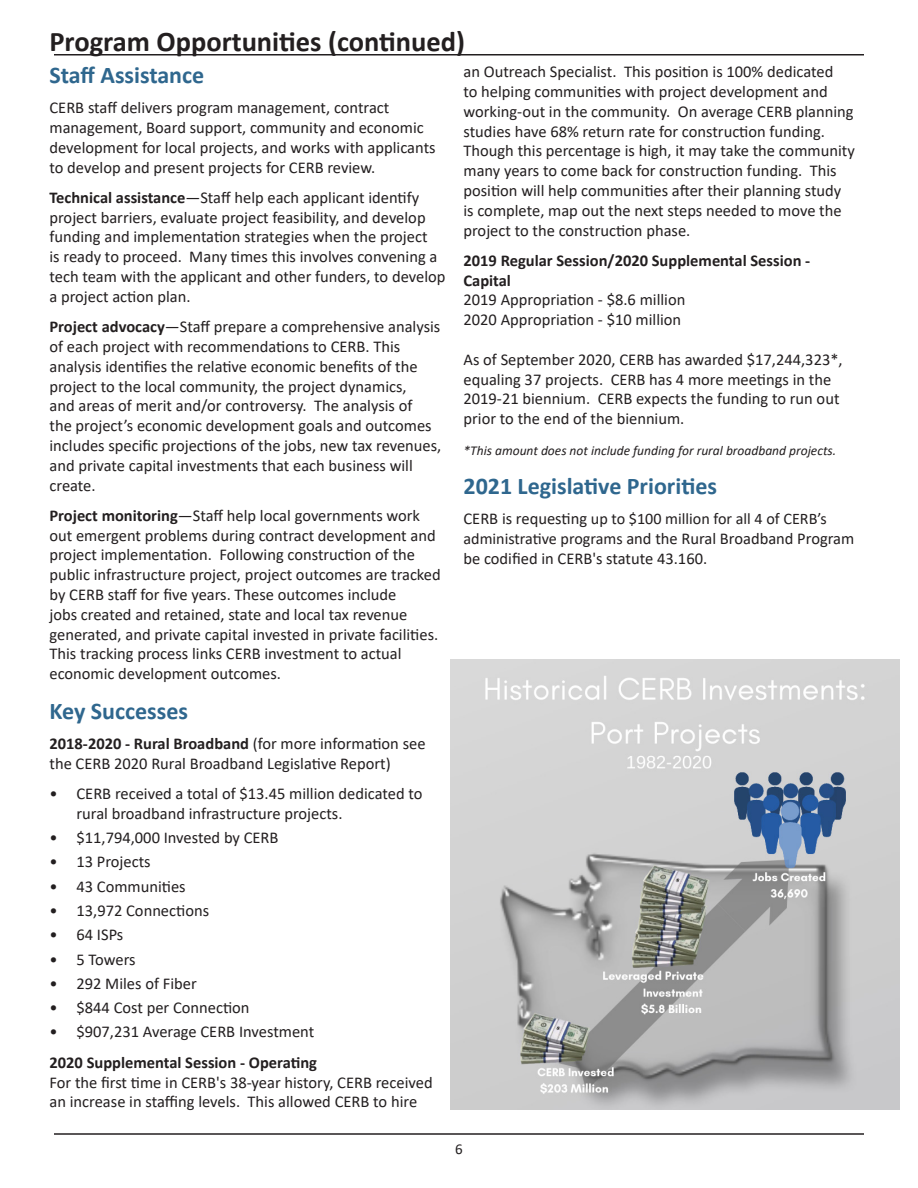
<style>
.page{position:relative;width:918px;height:1188px;background:#fff}
.page>*{position:absolute;margin:0;border:0;box-sizing:border-box;transform-origin:0 0}
.TOC_Header{font:700 28.5px "Calibri";color:#231f20}
.t1{font:700 24px "Calibri";color:#2f678e}
.t2{font:16.5px/19.8px "Calibri";color:#231f20}
.t3{font:700 16.5px/19.8px "Calibri";color:#231f20}
.t4{font:16.2px "Calibri";color:#231f20}
.t5{font:15px "Calibri";color:#231f20}
.t6{font:italic 13.5px "Calibri";color:#231f20}
.s1{font-weight:700}
.s2{font-size:16.5px}
.s3{font-size:16.2px}
</style>
<div class="page">
<hr style="left:54px;top:54px;width:810px;height:2px;background:#231f20">
<hr style="left:54px;top:1133px;width:810px;height:2px;background:#231f20">
<img style="left:450px;top:660px;width:450px;height:450px">
<p class="TOC_Header" style="left:50px;top:21px;width:417px">Program Opportunities (continued)</p>
<p class="t1" style="left:50px;top:58px;width:156px">Staff Assistance</p>
<p class="t2" style="left:50px;top:97px;width:388px">CERB staff delivers program management, contract management, Board support, community and economic development for local projects, and works with applicants to develop and present projects for CERB review.</p>
<p class="t2" style="left:50px;top:187px;width:397px"><span class="s1">Technical assistance</span>—Staff help each applicant identify project barriers, evaluate project feasibility, and develop funding and implementation strategies when the project<br>is ready to proceed. Many times this involves convening a tech team with the applicant and other funders, to develop a project action plan.</p>
<p class="t2" style="left:50px;top:316px;width:393px"><span class="s1">Project advocacy</span>—Staff prepare a comprehensive analysis of each project with recommendations to CERB. This analysis identifies the relative economic benefits of the project to the local community, the project dynamics,<br>and areas of merit and/or controversy. The analysis of<br>the project’s economic development goals and outcomes includes specific projections of the jobs, new tax revenues, and private capital investments that each business will create.</p>
<p class="t2" style="left:50px;top:505px;width:393px"><span class="s1">Project monitoring</span>—Staff help local governments work out emergent problems during contract development and project implementation. Following construction of the public infrastructure project, project outcomes are tracked by CERB staff for five years. These outcomes include<br>jobs created and retained, state and local tax revenue generated, and private capital invested in private facilities.<br>This tracking process links CERB investment to actual economic development outcomes.</p>
<p class="t1" style="left:50px;top:694px;width:140px">Key Successes</p>
<p class="t2" style="left:50px;top:733px;width:378px"><span class="s1">2018-2020 - Rural Broadband</span> (for more information see the CERB 2020 Rural Broadband Legislative Report)</p>
<p class="t2" style="left:76px;top:783px;width:348px;text-indent:-27px">• CERB received a total of $13.45 million dedicated to rural broadband infrastructure projects.</p>
<p class="t2" style="left:50px;top:827px;width:231px">• $11,794,000 Invested by CERB</p>
<p class="t2" style="left:50px;top:852px;width:103px">• 13 Projects</p>
<p class="t2" style="left:50px;top:876px;width:138px">• 43 Communities</p>
<p class="t2" style="left:50px;top:900px;width:161px">• 13,972 Connections</p>
<p class="t2" style="left:50px;top:924px;width:75px">• 64 ISPs</p>
<p class="t2" style="left:50px;top:949px;width:88px">• 5 Towers</p>
<p class="t2" style="left:50px;top:973px;width:149px">• 292 Miles of Fiber</p>
<p class="t2" style="left:50px;top:997px;width:202px">• $844 Cost per Connection</p>
<p class="t2" style="left:50px;top:1022px;width:266px">• $907,231 Average CERB Investment</p>
<p class="t3" style="left:50px;top:1052px;width:269px">2020 Supplemental Session - Operating</p>
<p class="t2" style="left:50px;top:1072px;width:385px">For the first time in CERB's 38-year history, CERB received an increase in staffing levels. This allowed CERB to hire</p>
<p class="t2" style="left:464px;top:61px;width:393px">an Outreach Specialist. This position is 100% dedicated<br>to helping communities with project development and working-out in the community. On average CERB planning studies have 68% return rate for construction funding.<br>Though this percentage is high, it may take the community many years to come back for construction funding. This position will help communities after their planning study is complete, map out the next steps needed to move the project to the construction phase.</p>
<p class="t3" style="left:464px;top:250px;width:348px">2019 Regular Session/2020 Supplemental Session -<br>Capital</p>
<p class="t2" style="left:464px;top:290px;width:223px">2019 Appropriation - $8.6 million</p>
<p class="t2" style="left:464px;top:309px;width:219px">2020 Appropriation - $10 million</p>
<p class="t2" style="left:464px;top:349px;width:381px">As of September 2020, CERB has awarded $17,244,323*, equaling 37 projects. CERB has 4 more meetings in the 2019-21 biennium. CERB expects the funding to run out prior to the end of the biennium.</p>
<p class="t6" style="left:464px;top:441px;width:374px">*This amount does not include funding for rural broadband projects.</p>
<p class="t1" style="left:464px;top:469px;width:255px">2021 Legislative Priorities</p>
<p class="t4" style="left:464px;top:508px;width:365px"><span class="s2">CERB is requesting</span> up to $100 million for all 4 of CERB’s</p>
<p class="t2" style="left:464px;top:528px;width:392px"><span class="s3">administrative programs</span> and the Rural Broadband Program be codified in CERB's statute 43.160.</p>
<p class="t5" style="left:455px;top:1139px;width:9px">6</p>
</div>
